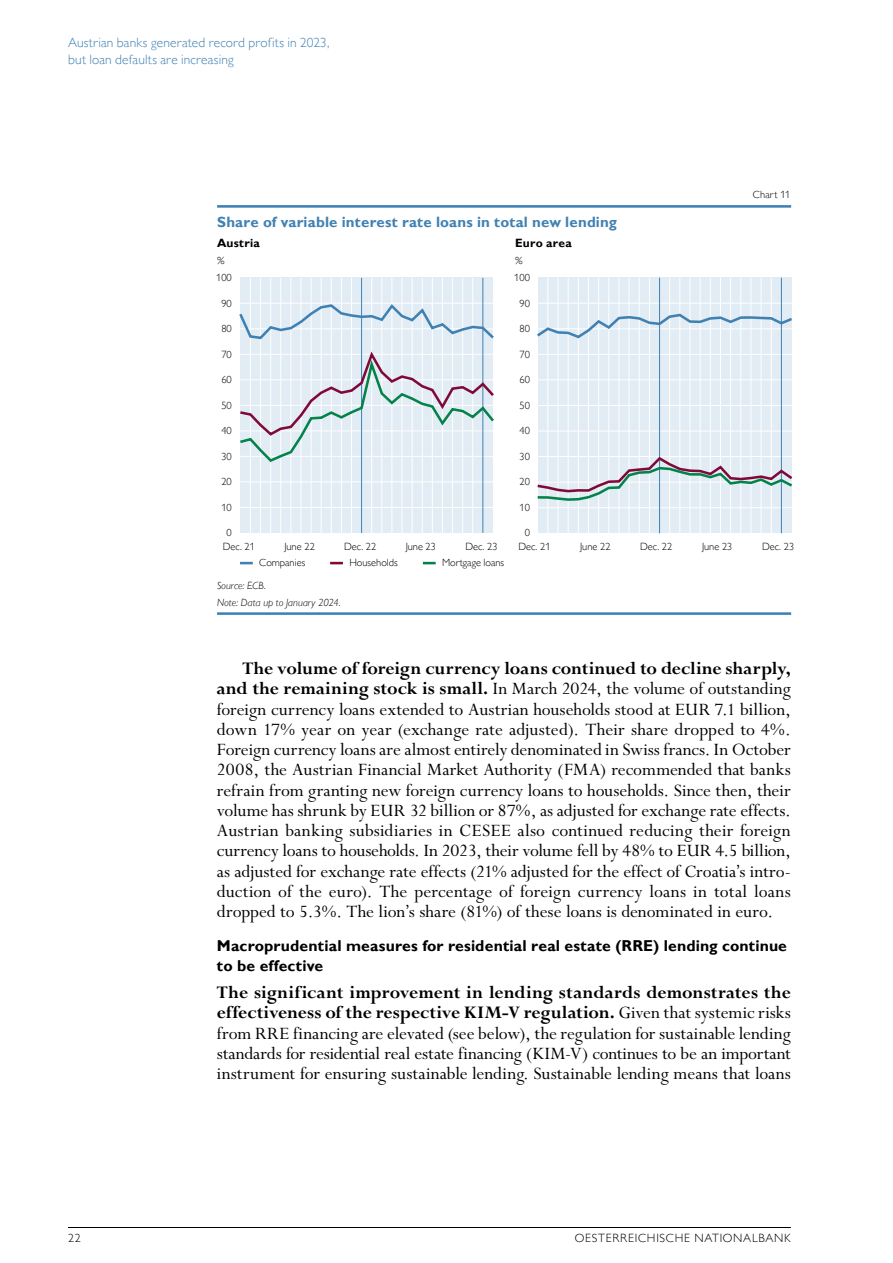
<style>
.page{position:relative;width:893px;height:1263px;background:#fff}
.page>*{position:absolute;margin:0;border:0;box-sizing:border-box;transform-origin:0 0}
.t1{font:19.5px/20.2px "Perpetua Std";color:#000;text-align:justify}
.t2{font:700 15.75px/19.5px "Gill Sans MT Pro";letter-spacing:.005em;color:#000}
.t3{font:700 15px "Gill Sans MT Pro";letter-spacing:.01em;color:#4081b3}
.t4{font:300 13.5px/16.5px "Gill Sans MT Pro";letter-spacing:.01em;color:#4081b3}
.t5{font:300 12px "Gill Sans MT Pro";letter-spacing:.06em;color:#000}
.t6{font:700 12px "Gill Sans MT Pro";letter-spacing:.02em;color:#000}
.t7{font:300 10.5px "Gill Sans MT Pro";color:#000}
.t8{font:italic 300 10.5px/17px "Gill Sans MT Pro";letter-spacing:.005em;color:#000}
.s1{font-weight:700}
</style>
<div class="page">
<hr style="left:68px;top:1227px;width:723px;height:1px;background:#000">
<hr style="left:217px;top:205px;width:574px;height:3px;background:#4081b3">
<hr style="left:217px;top:612px;width:574px;height:3px;background:#4081b3">
<svg style="left:240px;top:562px;width:13px;height:2px"></svg>
<svg style="left:330px;top:562px;width:13px;height:2px"></svg>
<svg style="left:423px;top:562px;width:13px;height:2px"></svg>
<div style="left:240px;top:278px;width:253px;height:255px;background:#e2ecf4"></div>
<hr style="left:240px;top:481px;width:253px;height:1px;background:#fff">
<hr style="left:240px;top:507px;width:253px;height:1px;background:#fff">
<hr style="left:472px;top:278px;width:1px;height:255px;background:#fff">
<hr style="left:462px;top:278px;width:1px;height:255px;background:#fff">
<hr style="left:452px;top:278px;width:1px;height:255px;background:#fff">
<hr style="left:442px;top:278px;width:1px;height:255px;background:#fff">
<hr style="left:432px;top:278px;width:1px;height:255px;background:#fff">
<hr style="left:422px;top:278px;width:1px;height:255px;background:#fff">
<hr style="left:412px;top:278px;width:1px;height:255px;background:#fff">
<hr style="left:402px;top:278px;width:1px;height:255px;background:#fff">
<hr style="left:391px;top:278px;width:1px;height:255px;background:#fff">
<hr style="left:381px;top:278px;width:1px;height:255px;background:#fff">
<hr style="left:371px;top:278px;width:1px;height:255px;background:#fff">
<hr style="left:351px;top:278px;width:1px;height:255px;background:#fff">
<hr style="left:341px;top:278px;width:1px;height:255px;background:#fff">
<hr style="left:331px;top:278px;width:1px;height:255px;background:#fff">
<hr style="left:321px;top:278px;width:1px;height:255px;background:#fff">
<hr style="left:311px;top:278px;width:1px;height:255px;background:#fff">
<hr style="left:301px;top:278px;width:1px;height:255px;background:#fff">
<hr style="left:290px;top:278px;width:1px;height:255px;background:#fff">
<hr style="left:280px;top:278px;width:1px;height:255px;background:#fff">
<hr style="left:270px;top:278px;width:1px;height:255px;background:#fff">
<hr style="left:260px;top:278px;width:1px;height:255px;background:#fff">
<hr style="left:250px;top:278px;width:1px;height:255px;background:#fff">
<div style="left:538px;top:278px;width:254px;height:255px;background:#e2ecf4"></div>
<hr style="left:538px;top:303px;width:254px;height:1px;background:#fff">
<hr style="left:538px;top:354px;width:254px;height:1px;background:#fff">
<hr style="left:538px;top:379px;width:254px;height:1px;background:#fff">
<hr style="left:538px;top:405px;width:254px;height:1px;background:#fff">
<hr style="left:538px;top:431px;width:254px;height:1px;background:#fff">
<hr style="left:538px;top:507px;width:254px;height:1px;background:#fff">
<hr style="left:771px;top:278px;width:1px;height:255px;background:#fff">
<hr style="left:761px;top:278px;width:1px;height:255px;background:#fff">
<hr style="left:750px;top:278px;width:1px;height:255px;background:#fff">
<hr style="left:740px;top:278px;width:1px;height:255px;background:#fff">
<hr style="left:730px;top:278px;width:1px;height:255px;background:#fff">
<hr style="left:720px;top:278px;width:1px;height:255px;background:#fff">
<hr style="left:710px;top:278px;width:1px;height:255px;background:#fff">
<hr style="left:700px;top:278px;width:1px;height:255px;background:#fff">
<hr style="left:690px;top:278px;width:1px;height:255px;background:#fff">
<hr style="left:679px;top:278px;width:1px;height:255px;background:#fff">
<hr style="left:669px;top:278px;width:1px;height:255px;background:#fff">
<hr style="left:649px;top:278px;width:1px;height:255px;background:#fff">
<hr style="left:639px;top:278px;width:1px;height:255px;background:#fff">
<hr style="left:629px;top:278px;width:1px;height:255px;background:#fff">
<hr style="left:618px;top:278px;width:1px;height:255px;background:#fff">
<hr style="left:608px;top:278px;width:1px;height:255px;background:#fff">
<hr style="left:598px;top:278px;width:1px;height:255px;background:#fff">
<hr style="left:588px;top:278px;width:1px;height:255px;background:#fff">
<hr style="left:578px;top:278px;width:1px;height:255px;background:#fff">
<hr style="left:568px;top:278px;width:1px;height:255px;background:#fff">
<hr style="left:558px;top:278px;width:1px;height:255px;background:#fff">
<hr style="left:547px;top:278px;width:1px;height:255px;background:#fff">
<hr style="left:361px;top:278px;width:1px;height:255px;background:#4081b3">
<hr style="left:483px;top:278px;width:1px;height:255px;background:#4081b3">
<hr style="left:659px;top:278px;width:1px;height:255px;background:#4081b3">
<hr style="left:781px;top:278px;width:1px;height:255px;background:#4081b3">
<svg style="left:240px;top:348px;width:254px;height:116px"></svg>
<svg style="left:239px;top:302px;width:255px;height:39px"></svg>
<svg style="left:537px;top:312px;width:255px;height:28px"></svg>
<svg style="left:537px;top:455px;width:256px;height:47px"></svg>
<p class="t4" style="left:68px;top:34px;width:263px">Austrian banks generated record profits in 2023, but loan defaults are increasing</p>
<p class="t3" style="left:217px;top:212px;width:401px">Share of variable interest rate loans in total new lending</p>
<p class="t6" style="left:217px;top:235px;width:44px">Austria</p>
<p class="t7" style="left:216px;top:271px;width:17px">100</p>
<p class="t7" style="left:221px;top:297px;width:12px">90</p>
<p class="t7" style="left:221px;top:322px;width:12px">80</p>
<p class="t7" style="left:221px;top:348px;width:12px">70</p>
<p class="t7" style="left:221px;top:373px;width:12px">60</p>
<p class="t7" style="left:221px;top:399px;width:12px">50</p>
<p class="t7" style="left:221px;top:424px;width:12px">40</p>
<p class="t7" style="left:221px;top:450px;width:12px">30</p>
<p class="t7" style="left:221px;top:475px;width:12px">20</p>
<p class="t7" style="left:221px;top:501px;width:12px">10</p>
<p class="t7" style="left:227px;top:526px;width:7px">0</p>
<p class="t8" style="left:217px;top:252px;width:9px">%</p>
<p class="t6" style="left:515px;top:235px;width:58px">Euro area</p>
<p class="t7" style="left:514px;top:271px;width:17px">100</p>
<p class="t7" style="left:519px;top:297px;width:12px">90</p>
<p class="t7" style="left:519px;top:322px;width:12px">80</p>
<p class="t7" style="left:519px;top:348px;width:12px">70</p>
<p class="t7" style="left:519px;top:373px;width:12px">60</p>
<p class="t7" style="left:519px;top:399px;width:12px">50</p>
<p class="t7" style="left:519px;top:424px;width:12px">40</p>
<p class="t7" style="left:519px;top:450px;width:12px">30</p>
<p class="t7" style="left:519px;top:475px;width:12px">20</p>
<p class="t7" style="left:519px;top:501px;width:12px">10</p>
<p class="t7" style="left:525px;top:526px;width:7px">0</p>
<p class="t8" style="left:515px;top:252px;width:9px">%</p>
<p class="t7" style="left:753px;top:188px;width:39px">Chart 11</p>
<p class="t7" style="left:223px;top:540px;width:34px">Dec. 21</p>
<p class="t7" style="left:284px;top:540px;width:32px">June 22</p>
<p class="t7" style="left:344px;top:540px;width:34px">Dec. 22</p>
<p class="t7" style="left:406px;top:540px;width:32px">June 23</p>
<p class="t7" style="left:465px;top:540px;width:34px">Dec. 23</p>
<p class="t7" style="left:518px;top:540px;width:34px">Dec. 21</p>
<p class="t7" style="left:580px;top:540px;width:32px">June 22</p>
<p class="t7" style="left:640px;top:540px;width:34px">Dec. 22</p>
<p class="t7" style="left:702px;top:540px;width:32px">June 23</p>
<p class="t7" style="left:762px;top:540px;width:34px">Dec. 23</p>
<p class="t7" style="left:259px;top:556px;width:48px">Companies</p>
<p class="t7" style="left:349px;top:556px;width:50px">Households</p>
<p class="t7" style="left:442px;top:556px;width:64px">Mortgage loans</p>
<p class="t8" style="left:217px;top:576px;width:125px">Source: ECB.<br>Note: Data up to January 2024.</p>
<p class="t1" style="left:217px;top:659px;width:576px;text-indent:26px"><span class="s1">The volume of foreign currency loans continued to decline sharply, and the remaining stock is small.</span> In March 2024, the volume of outstanding foreign currency loans extended to Austrian households stood at EUR 7.1 billion, down 17% year on year (exchange rate adjusted). Their share dropped to 4%.<br>Foreign currency loans are almost entirely denominated in Swiss francs. In October 2008, the Austrian Financial Market Authority (FMA) recommended that banks refrain from granting new foreign currency loans to households. Since then, their volume has shrunk by EUR 32 billion or 87%, as adjusted for exchange rate effects.<br>Austrian banking subsidiaries in CESEE also continued reducing their foreign currency loans to households. In 2023, their volume fell by 48% to EUR 4.5 billion, as adjusted for exchange rate effects (21% adjusted for the effect of Croatia’s intro&shy;duction of the euro). The percentage of foreign currency loans in total loans dropped to 5.3%. The lion’s share (81%) of these loans is denominated in euro.</p>
<p class="t2" style="left:217px;top:935px;width:572px">Macroprudential measures for residential real estate (RRE) lending continue to be effective</p>
<p class="t1" style="left:217px;top:983px;width:576px"><span class="s1">The significant improvement in lending standards demonstrates the effectiveness of the respective KIM-V regulation.</span> Given that systemic risks from RRE financing are elevated (see below), the regulation for sustainable lending standards for residential real estate financing (KIM-V) continues to be an important instrument for ensuring sustainable lending. Sustainable lending means that loans</p>
<p class="t5" style="left:68px;top:1231px;width:14px">22</p>
<p class="t5" style="left:575px;top:1231px;width:218px">OESTERREICHISCHE NATIONALBANK</p>
</div>
